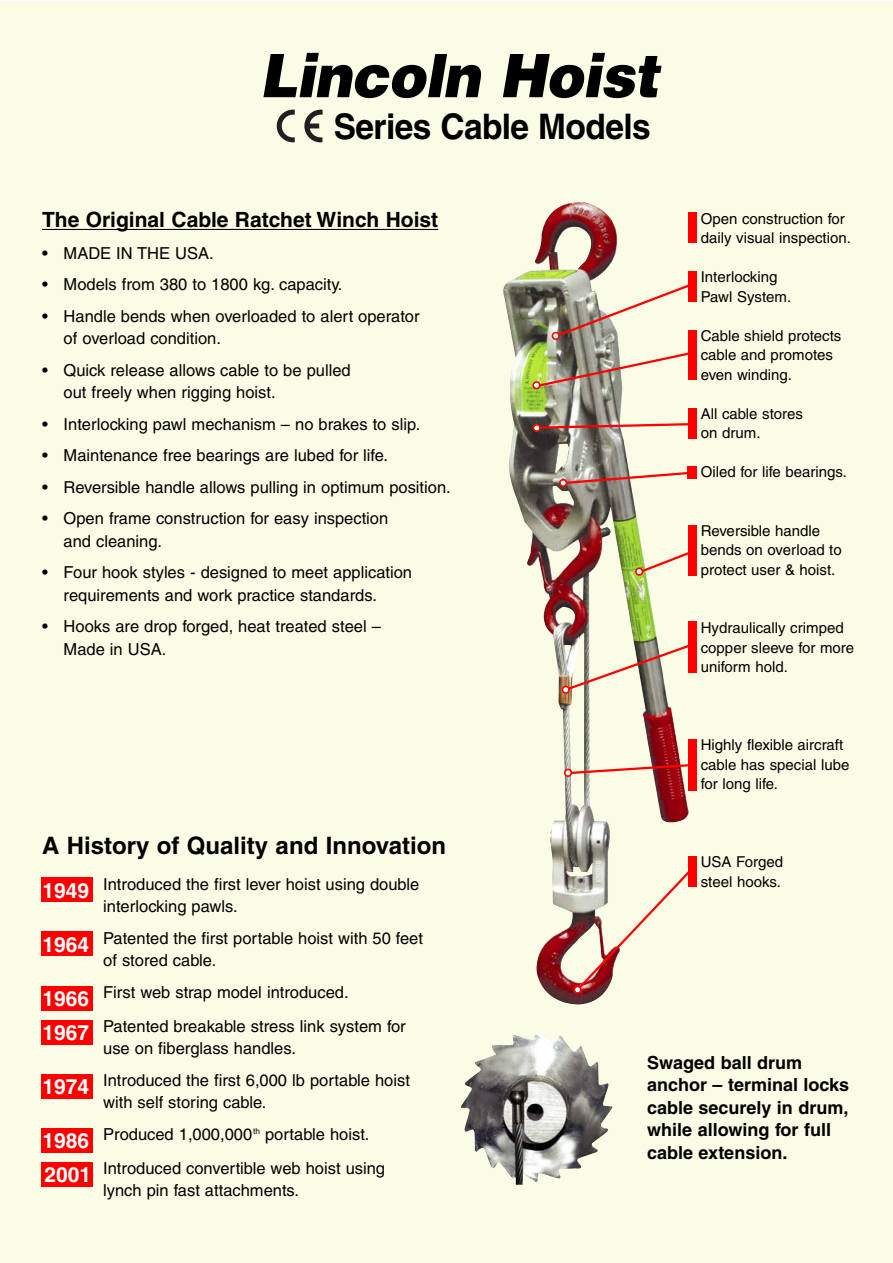
<style>
.page{position:relative;width:893px;height:1263px;background:#fff}
.page>*{position:absolute;margin:0;border:0;box-sizing:border-box;transform-origin:0 0}
.t1{font:italic 900 60px "Helvetica";letter-spacing:-.02em;color:#000;scale:.95 1}
.t2{font:700 35.25px "Helvetica";letter-spacing:-.015em;color:#000;scale:.95 1}
.t3{font:700 24px "Helvetica";color:#000}
.t4{font:700 21px "Helvetica";color:#000}
.t5{font:700 18px/22.5px "Helvetica";color:#000}
.t6{font:16.5px/22.5px "Helvetica";color:#000}
.t7{font:15px/19.5px "Helvetica";color:#000}
.s1{font-weight:700;font-size:21px;color:#fff}
</style>
<div class="page">
<div style="left:0;top:1px;width:892px;height:1262px;background:#fbfce5"></div>
<img style="left:503px;top:202px;width:186px;height:803px">
<img style="left:461px;top:1032px;width:151px;height:153px">
<div style="left:688px;top:271px;width:9px;height:30px;background:#f00"></div>
<div style="left:688px;top:330px;width:9px;height:50px;background:#f00"></div>
<div style="left:687px;top:466px;width:10px;height:12px;background:#f00"></div>
<div style="left:688px;top:622px;width:9px;height:51px;background:#f00"></div>
<div style="left:688px;top:739px;width:9px;height:51px;background:#f00"></div>
<div style="left:688px;top:857px;width:9px;height:30px;background:#f00"></div>
<div style="left:688px;top:408px;width:9px;height:30px;background:#f00"></div>
<div style="left:688px;top:525px;width:9px;height:51px;background:#f00"></div>
<div style="left:688px;top:213px;width:9px;height:30px;background:#f00"></div>
<div style="left:41px;top:877px;width:52px;height:25px;background:#f00"></div>
<div style="left:41px;top:931px;width:52px;height:25px;background:#f00"></div>
<div style="left:41px;top:985px;width:52px;height:25px;background:#f00"></div>
<div style="left:41px;top:1020px;width:52px;height:25px;background:#f00"></div>
<div style="left:41px;top:1074px;width:52px;height:25px;background:#f00"></div>
<div style="left:41px;top:1128px;width:52px;height:25px;background:#f00"></div>
<div style="left:41px;top:1162px;width:52px;height:25px;background:#f00"></div>
<svg style="left:550px;top:282px;width:143px;height:58px"></svg>
<img style="left:531px;top:351px;width:158px;height:38px">
<svg style="left:533px;top:422px;width:155px;height:10px"></svg>
<svg style="left:558px;top:470px;width:135px;height:17px"></svg>
<svg style="left:635px;top:549px;width:53px;height:27px"></svg>
<svg style="left:562px;top:643px;width:127px;height:51px"></svg>
<svg style="left:564px;top:762px;width:124px;height:15px"></svg>
<svg style="left:573px;top:866px;width:116px;height:128px"></svg>
<hr style="left:42px;top:229px;width:396px;height:1px;background:#000">
<svg style="left:304px;top:110px;width:19px;height:32px"></svg>
<svg style="left:277px;top:110px;width:18px;height:32px"></svg>
<h1 class="t1" style="left:259px;top:36px;width:422px">Lincoln Hoist</h1>
<h2 class="t2" style="left:334px;top:105px;width:335px">Series Cable Models</h2>
<p class="t4" style="left:42px;top:207px;width:398px">The Original Cable Ratchet Winch Hoist</p>
<p class="t6" style="left:42px;top:242px;width:173px">• MADE IN THE USA.</p>
<p class="t6" style="left:42px;top:273px;width:302px">• Models from 380 to 1800 kg. capacity.</p>
<p class="t6" style="left:64px;top:305px;width:357px;text-indent:-22px">• Handle bends when overloaded to alert operator of overload condition.</p>
<p class="t6" style="left:64px;top:359px;width:289px;text-indent:-22px">• Quick release allows cable to be pulled out freely when rigging hoist.</p>
<p class="t6" style="left:42px;top:413px;width:380px">• Interlocking pawl mechanism – no brakes to slip.</p>
<p class="t6" style="left:42px;top:444px;width:348px">• Maintenance free bearings are lubed for life.</p>
<p class="t6" style="left:42px;top:476px;width:410px">• Reversible handle allows pulling in optimum position.</p>
<p class="t6" style="left:64px;top:507px;width:326px;text-indent:-22px">• Open frame construction for easy inspection and cleaning.</p>
<p class="t6" style="left:64px;top:561px;width:350px;text-indent:-22px">• Four hook styles - designed to meet application requirements and work practice standards.</p>
<p class="t6" style="left:64px;top:615px;width:319px;text-indent:-22px">• Hooks are drop forged, heat treated steel –<br>Made in USA.</p>
<p class="t7" style="left:701px;top:209px;width:152px">Open construction for daily visual inspection.</p>
<p class="t7" style="left:701px;top:267px;width:92px">Interlocking<br>Pawl System.</p>
<p class="t7" style="left:701px;top:326px;width:142px">Cable shield protects cable and promotes even winding.</p>
<p class="t7" style="left:701px;top:404px;width:104px">All cable stores on drum.</p>
<p class="t7" style="left:701px;top:462px;width:148px">Oiled for life bearings.</p>
<p class="t7" style="left:701px;top:521px;width:142px">Reversible handle bends on overload to protect user &amp; hoist.</p>
<p class="t7" style="left:701px;top:618px;width:155px">Hydraulically crimped copper sleeve for more uniform hold.</p>
<p class="t7" style="left:701px;top:735px;width:150px">Highly flexible aircraft cable has special lube for long life.</p>
<h3 class="t3" style="left:42px;top:831px;width:406px">A History of Quality and Innovation</h3>
<p class="t6" style="left:103px;top:873px;width:318px;line-height:21.9px;text-indent:-61px"><span class="s1">1949</span> Introduced the first lever hoist using double interlocking pawls.</p>
<p class="t6" style="left:103px;top:927px;width:321px;line-height:21.9px;text-indent:-61px"><span class="s1">1964</span> Patented the first portable hoist with 50 feet of stored cable.</p>
<p class="t6" style="left:43px;top:975px;width:365px;line-height:34.2px"><span class="s1">1966</span> First web strap model introduced.<br><span class="s1">1967</span> Patented breakable stress link system for</p>
<p class="t6" style="left:43px;top:1032px;width:369px;line-height:32.1px;text-indent:61px">use on fiberglass handles.<br><span class="s1">1974</span> Introduced the first 6,000 lb portable hoist</p>
<p class="t6" style="left:43px;top:1086px;width:328px;line-height:32.1px;text-indent:61px">with self storing cable.<br><span class="s1">1986</span> Produced 1,000,000<sup>th</sup> portable hoist.</p>
<p class="t6" style="left:103px;top:1158px;width:283px;line-height:21.9px;text-indent:-59px"><span class="s1">2001</span> Introduced convertible web hoist using lynch pin fast attachments.</p>
<p class="t7" style="left:701px;top:852px;width:84px">USA Forged steel hooks.</p>
<p class="t5" style="left:647px;top:1051px;width:204px">Swaged ball drum anchor – terminal locks cable securely in drum, while allowing for full cable extension.</p>
</div>
